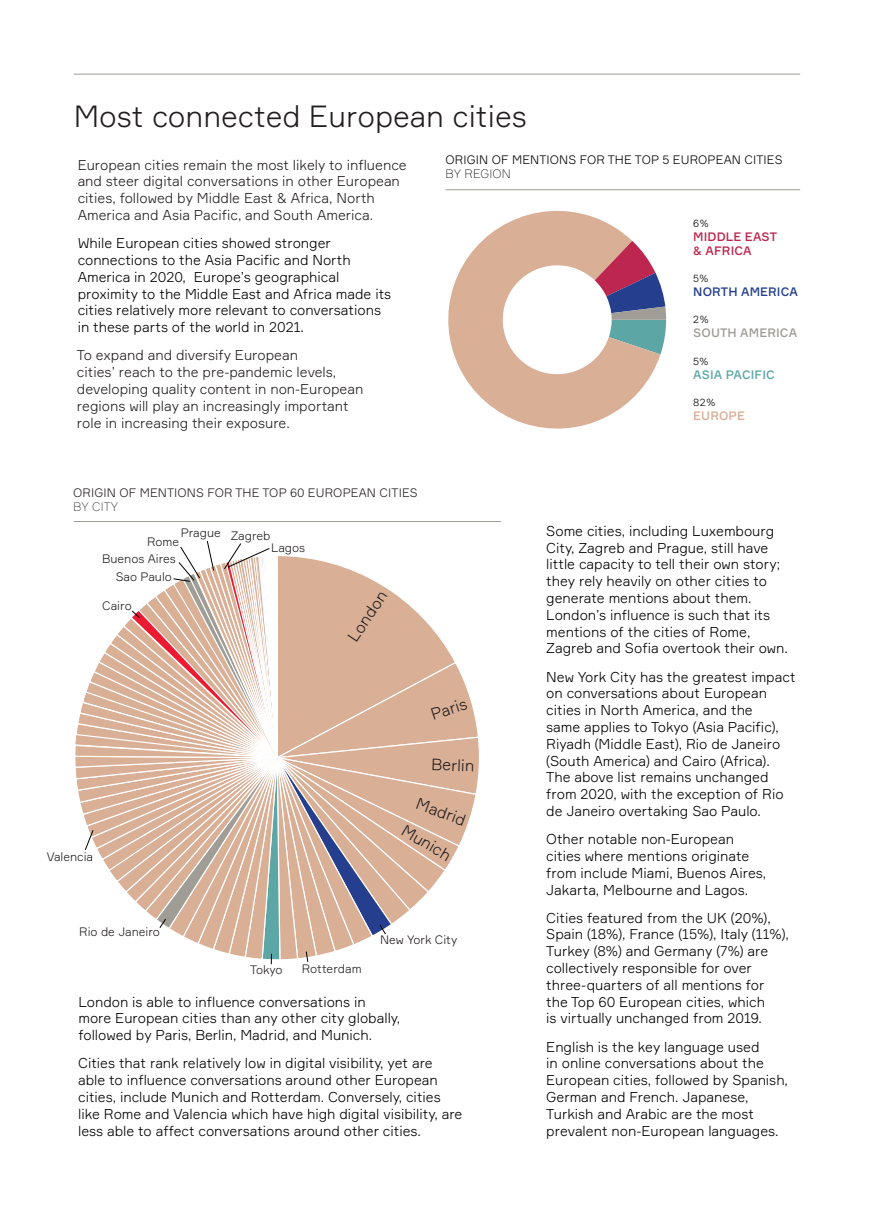
<style>
.page{position:relative;width:874px;height:1225px;background:#fff}
.page>*{position:absolute;margin:0;border:0;box-sizing:border-box;transform-origin:0 0}
.t1{font:300 30px "Formular";color:#231f20}
.t2{font:300 16px "Formular";color:#231f20}
.t3{font:300 14px/16.8px "Formular";color:#000}
.t4{font:300 14px/16.8px "Formular";color:#231f20}
.t5{font:300 12px/14px "Formular";color:#231f20}
.t6{font:300 12px "Formular";letter-spacing:.01em;color:#000}
.t7{font:500 12px/14px "Formular";letter-spacing:.01em;color:#bd264e}
.t8{font:500 12px "Formular";letter-spacing:.01em;color:#253f8e}
.t9{font:500 12px "Formular";letter-spacing:.01em;color:#9f9d96}
.t10{font:500 12px "Formular";letter-spacing:.01em;color:#5ca7a6}
.t11{font:200 12px "Formular";letter-spacing:.01em;color:#000}
.t12{font:500 12px "Formular";letter-spacing:.005em;color:#d9af96}
.t13{font:300 10.2px "Formular";color:#020203}
.s1{font-weight:200}
</style>
<div class="page">
<hr style="left:74px;top:74px;width:725px;height:1px;background:#9f9d96">
<hr style="left:74px;top:521px;width:426px;height:1px;background:#9f9d96">
<hr style="left:445px;top:189px;width:354px;height:1px;background:#9f9d96">
<svg style="left:448px;top:210px;width:212px;height:219px;fill:#d9af96"></svg>
<svg style="left:594px;top:241px;width:71px;height:113px"></svg>
<svg style="left:75px;top:541px;width:404px;height:423px"></svg>
<p class="t1" style="left:74px;top:98px;width:454px">Most connected European cities</p>
<p class="t4" style="left:78px;top:156px;width:330px">European cities remain the most likely to influence and steer digital conversations in other European cities, followed by Middle East &amp; Africa, North America and Asia Pacific, and South America.</p>
<p class="t3" style="left:78px;top:234px;width:315px">While European cities showed stronger connections to the Asia Pacific and North America in 2020, Europe’s geographical proximity to the Middle East and Africa made its cities relatively more relevant to conversations in these parts of the world in 2021.</p>
<p class="t4" style="left:77px;top:347px;width:288px">To expand and diversify European<br>cities’ reach to the pre-pandemic levels, developing quality content in non-European regions will play an increasingly important role in increasing their exposure.</p>
<p class="t5" style="left:73px;top:485px;width:346px">ORIGIN OF MENTIONS FOR THE TOP 60 EUROPEAN CITIES<br><span class="s1">BY CITY</span></p>
<p class="t6" style="left:445px;top:152px;width:338px">ORIGIN OF MENTIONS FOR THE TOP 5 EUROPEAN CITIES</p>
<p class="t11" style="left:445px;top:166px;width:67px">BY REGION</p>
<p class="t13" style="left:693px;top:217px;width:17px">6%</p>
<p class="t7" style="left:693px;top:229px;width:85px">MIDDLE EAST &amp; AFRICA</p>
<p class="t13" style="left:693px;top:272px;width:17px">5%</p>
<p class="t8" style="left:693px;top:284px;width:106px">NORTH AMERICA</p>
<p class="t13" style="left:693px;top:313px;width:17px">2%</p>
<p class="t9" style="left:693px;top:326px;width:105px">SOUTH AMERICA</p>
<p class="t13" style="left:693px;top:355px;width:17px">5%</p>
<p class="t10" style="left:693px;top:367px;width:83px">ASIA PACIFIC</p>
<p class="t13" style="left:693px;top:396px;width:24px">82%</p>
<p class="t12" style="left:693px;top:409px;width:53px">EUROPE</p>
<p class="t5" style="left:181px;top:525px;width:42px">Prague</p>
<p class="t5" style="left:230px;top:528px;width:41px">Zagreb</p>
<p class="t5" style="left:147px;top:534px;width:34px">Rome</p>
<p class="t5" style="left:271px;top:540px;width:36px">Lagos</p>
<p class="t5" style="left:102px;top:551px;width:75px">Buenos Aires</p>
<p class="t5" style="left:116px;top:569px;width:58px">Sao Paulo</p>
<p class="t5" style="left:102px;top:598px;width:31px">Cairo</p>
<p class="t5" style="left:47px;top:849px;width:48px">Valencia</p>
<p class="t5" style="left:79px;top:924px;width:82px">Rio de Janeiro</p>
<p class="t2" style="left:343px;top:634px;width:59px;rotate:-56deg">London</p>
<p class="t2" style="left:428px;top:705px;width:39px;rotate:-18deg">Paris</p>
<p class="t2" style="left:431px;top:754px;width:45px;rotate:2deg">Berlin</p>
<p class="t2" style="left:420px;top:794px;width:53px;rotate:20deg">Madrid</p>
<p class="t2" style="left:408px;top:820px;width:56px;rotate:31deg">Munich</p>
<p class="t5" style="left:250px;top:962px;width:34px">Tokyo</p>
<p class="t5" style="left:301px;top:961px;width:61px">Rotterdam</p>
<p class="t5" style="left:380px;top:933px;width:79px">New York City</p>
<p class="t3" style="left:78px;top:993px;width:323px">London is able to influence conversations in more European cities than any other city globally, followed by Paris, Berlin, Madrid, and Munich.</p>
<p class="t3" style="left:78px;top:1054px;width:385px">Cities that rank relatively low in digital visibility, yet are able to influence conversations around other European cities, include Munich and Rotterdam. Conversely, cities like Rome and Valencia which have high digital visibility, are less able to affect conversations around other cities.</p>
<p class="t3" style="left:546px;top:522px;width:243px">Some cities, including Luxembourg City, Zagreb and Prague, still have little capacity to tell their own story; they rely heavily on other cities to generate mentions about them.<br>London’s influence is such that its mentions of the cities of Rome, Zagreb and Sofia overtook their own.</p>
<p class="t3" style="left:546px;top:668px;width:251px">New York City has the greatest impact on conversations about European cities in North America, and the<br>same applies to Tokyo (Asia Pacific), Riyadh (Middle East), Rio de Janeiro (South America) and Cairo (Africa).<br>The above list remains unchanged from 2020, with the exception of Rio de Janeiro overtaking Sao Paulo.</p>
<p class="t3" style="left:546px;top:830px;width:221px">Other notable non-European cities where mentions originate from include Miami, Buenos Aires,<br>Jakarta, Melbourne and Lagos.</p>
<p class="t3" style="left:546px;top:909px;width:244px">Cities featured from the UK (20%), Spain (18%), France (15%), Italy (11%), Turkey (8%) and Germany (7%) are collectively responsible for over three-quarters of all mentions for the Top 60 European cities, which<br>is virtually unchanged from 2019.</p>
<p class="t3" style="left:546px;top:1038px;width:243px">English is the key language used<br>in online conversations about the European cities, followed by Spanish, German and French. Japanese, Turkish and Arabic are the most prevalent non-European languages.</p>
</div>
